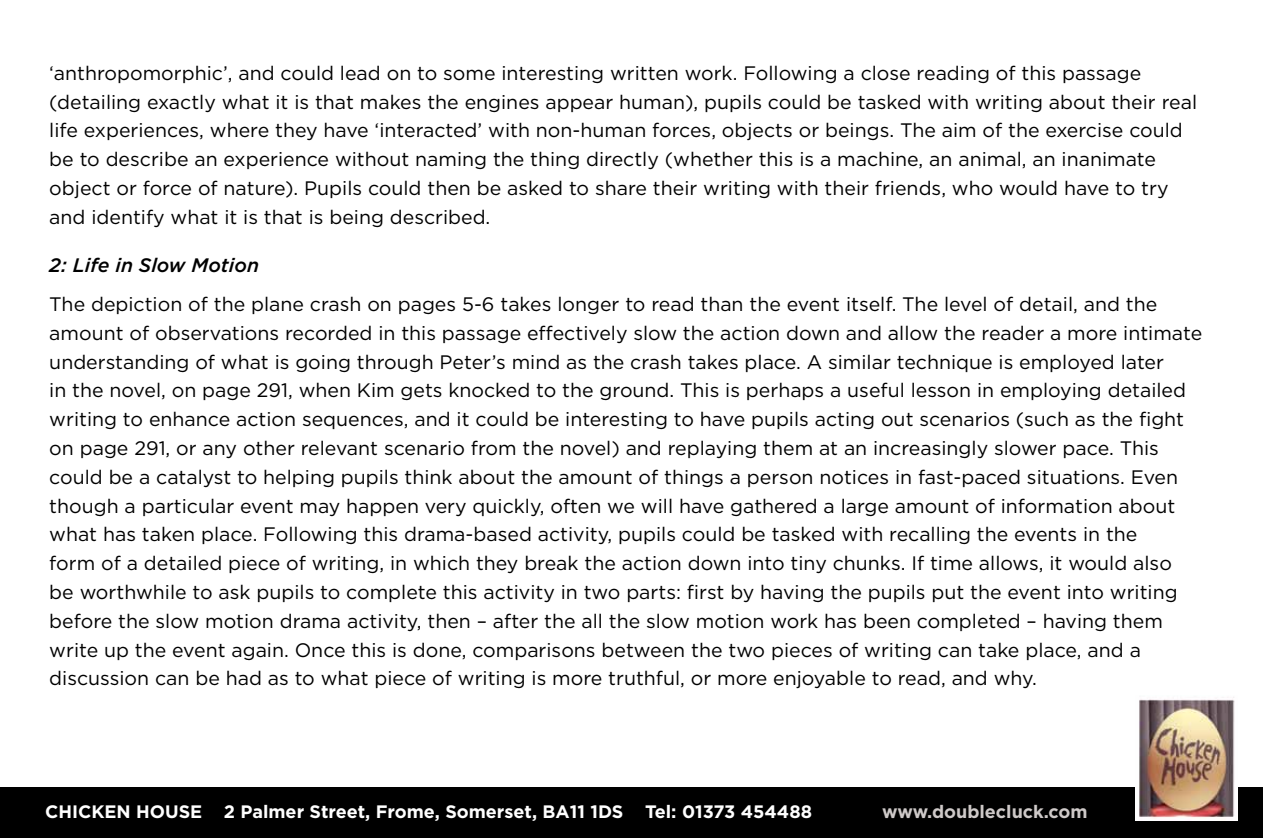
<style>
.page{position:relative;width:1263px;height:838px;background:#fff}
.page>*{position:absolute;margin:0;border:0;box-sizing:border-box;transform-origin:0 0}
.t1{font:19.5px/28.8px "Gotham";color:#000}
.t2{font:italic 500 19.5px "Gotham";color:#000}
.t3{font:700 18px "Gotham";color:#fff}
.t4{font:700 18px "Gotham";color:#cec9c8}
</style>
<div class="page">
<div style="left:0;top:787px;width:1263px;height:51px;background:#000"></div>
<img style="left:1135px;top:697px;width:103px;height:123px">
<p class="t1" style="left:49px;top:58px;width:1149px">‘anthropomorphic’, and could lead on to some interesting written work. Following a close reading of this passage (detailing exactly what it is that makes the engines appear human), pupils could be tasked with writing about their real life experiences, where they have ‘interacted’ with non-human forces, objects or beings. The aim of the exercise could be to describe an experience without naming the thing directly (whether this is a machine, an animal, an inanimate object or force of nature). Pupils could then be asked to share their writing with their friends, who would have to try and identify what it is that is being described.</p>
<p class="t2" style="left:49px;top:252px;width:211px">2: Life in Slow Motion</p>
<p class="t1" style="left:49px;top:289px;width:1154px">The depiction of the plane crash on pages 5-6 takes longer to read than the event itself. The level of detail, and the amount of observations recorded in this passage effectively slow the action down and allow the reader a more intimate understanding of what is going through Peter’s mind as the crash takes place. A similar technique is employed later<br>in the novel, on page 291, when Kim gets knocked to the ground. This is perhaps a useful lesson in employing detailed writing to enhance action sequences, and it could be interesting to have pupils acting out scenarios (such as the fight on page 291, or any other relevant scenario from the novel) and replaying them at an increasingly slower pace. This could be a catalyst to helping pupils think about the amount of things a person notices in fast-paced situations. Even though a particular event may happen very quickly, often we will have gathered a large amount of information about what has taken place. Following this drama-based activity, pupils could be tasked with recalling the events in the<br>form of a detailed piece of writing, in which they break the action down into tiny chunks. If time allows, it would also<br>be worthwhile to ask pupils to complete this activity in two parts: first by having the pupils put the event into writing before the slow motion drama activity, then – after the all the slow motion work has been completed – having them write up the event again. Once this is done, comparisons between the two pieces of writing can take place, and a discussion can be had as to what piece of writing is more truthful, or more enjoyable to read, and why.</p>
<p class="t3" style="left:45px;top:799px;width:578px">Chicken H ouse 2 Palmer Street, Frome, Somerset, BA11 1DS</p>
<p class="t3" style="left:645px;top:799px;width:169px">Tel: 01373 454488</p>
<p class="t4" style="left:882px;top:799px;width:207px">www.doublecluck.com</p>
</div>
